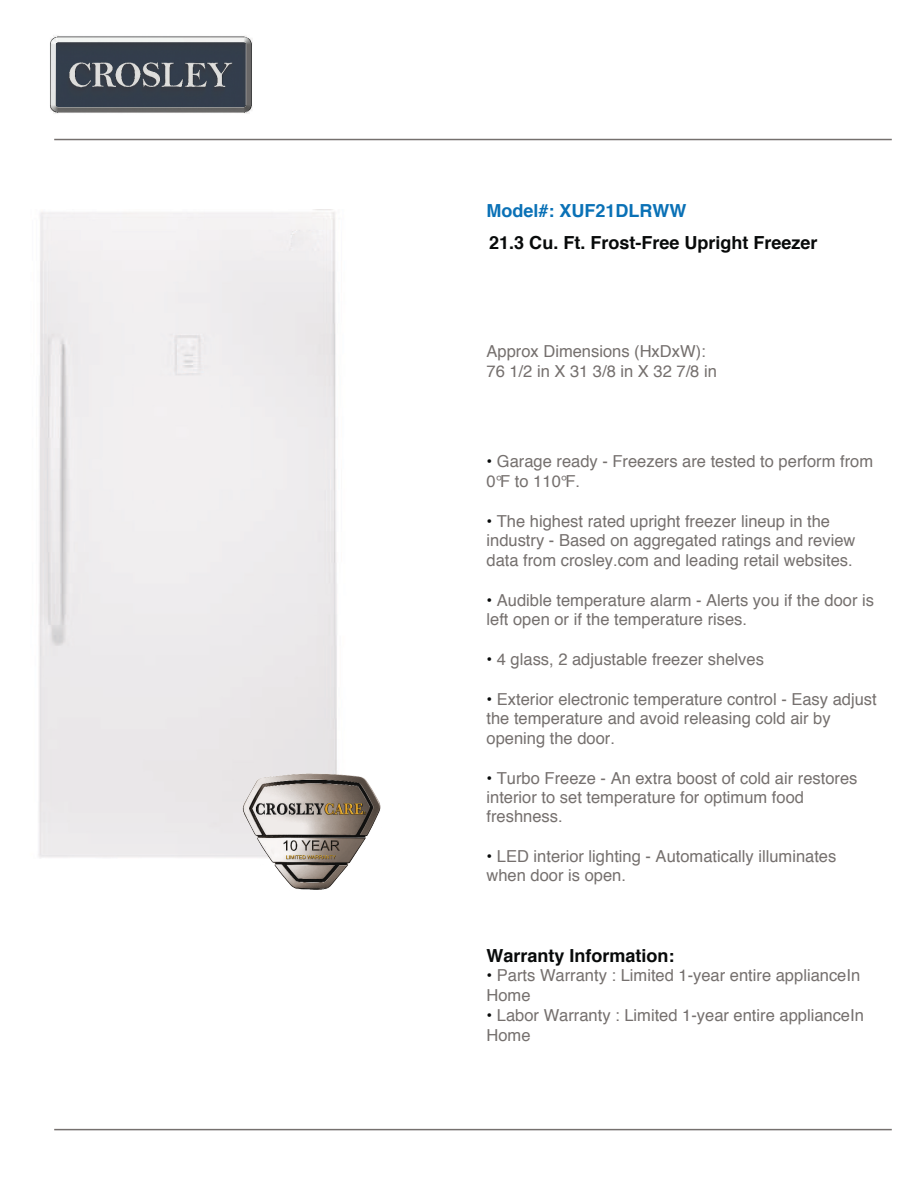
<style>
.page{position:relative;width:919px;height:1188px;background:#fff}
.page>*{position:absolute;margin:0;border:0;box-sizing:border-box;transform-origin:0 0}
.t1{font:700 18px "Helvetica";color:#080a0a}
.t2{font:700 18px "Helvetica";color:#0a71b6}
.t3{font:16.5px/19.8px "Helvetica";color:#75706e}
.s1{font-weight:700;color:#080a0a}
</style>
<div class="page">
<hr style="left:54px;top:139px;width:837px;height:1px;background:#75706e">
<img style="left:38px;top:210px;width:299px;height:648px">
<hr style="left:54px;top:1129px;width:837px;height:1px;background:#75706e">
<img style="left:50px;top:35px;width:203px;height:79px">
<img style="left:240px;top:774px;width:141px;height:116px">
<p class="t2" style="left:486px;top:203px;width:201px">Model#: XUF21DLRWW</p>
<p class="t1" style="left:489px;top:236px;width:330px">21.3 Cu. Ft. Frost-Free Upright Freezer</p>
<p class="t3" style="left:486px;top:342px;width:232px">Approx Dimensions (HxDxW):<br>76 1/2 in X 31 3/8 in X 32 7/8 in</p>
<p class="t3" style="left:486px;top:453px;width:388px"><span class="s1">•</span> Garage ready - Freezers are tested to perform from<br>0°F to 110°F.</p>
<p class="t3" style="left:486px;top:512px;width:370px"><span class="s1">•</span> The highest rated upright freezer lineup in the industry - Based on aggregated ratings and review data from crosley.com and leading retail websites.</p>
<p class="t3" style="left:486px;top:591px;width:389px"><span class="s1">•</span> Audible temperature alarm - Alerts you if the door is left open or if the temperature rises.</p>
<p class="t3" style="left:486px;top:650px;width:279px"><span class="s1">•</span> 4 glass, 2 adjustable freezer shelves</p>
<p class="t3" style="left:486px;top:690px;width:392px"><span class="s1">•</span> Exterior electronic temperature control - Easy adjust the temperature and avoid releasing cold air by opening the door.</p>
<p class="t3" style="left:486px;top:769px;width:372px;line-height:19.2px"><span class="s1">•</span> Turbo Freeze - An extra boost of cold air restores interior to set temperature for optimum food freshness.</p>
<p class="t3" style="left:486px;top:847px;width:351px"><span class="s1">•</span> LED interior lighting - Automatically illuminates when door is open.</p>
<p class="t1" style="left:486px;top:948px;width:190px">Warranty Information:</p>
<p class="t3" style="left:486px;top:967px;width:375px"><span class="s1">•</span> Parts Warranty : Limited 1-year entire applianceIn<br>Home</p>
<p class="t3" style="left:486px;top:1006px;width:379px"><span class="s1">•</span> Labor Warranty : Limited 1-year entire applianceIn<br>Home</p>
</div>
